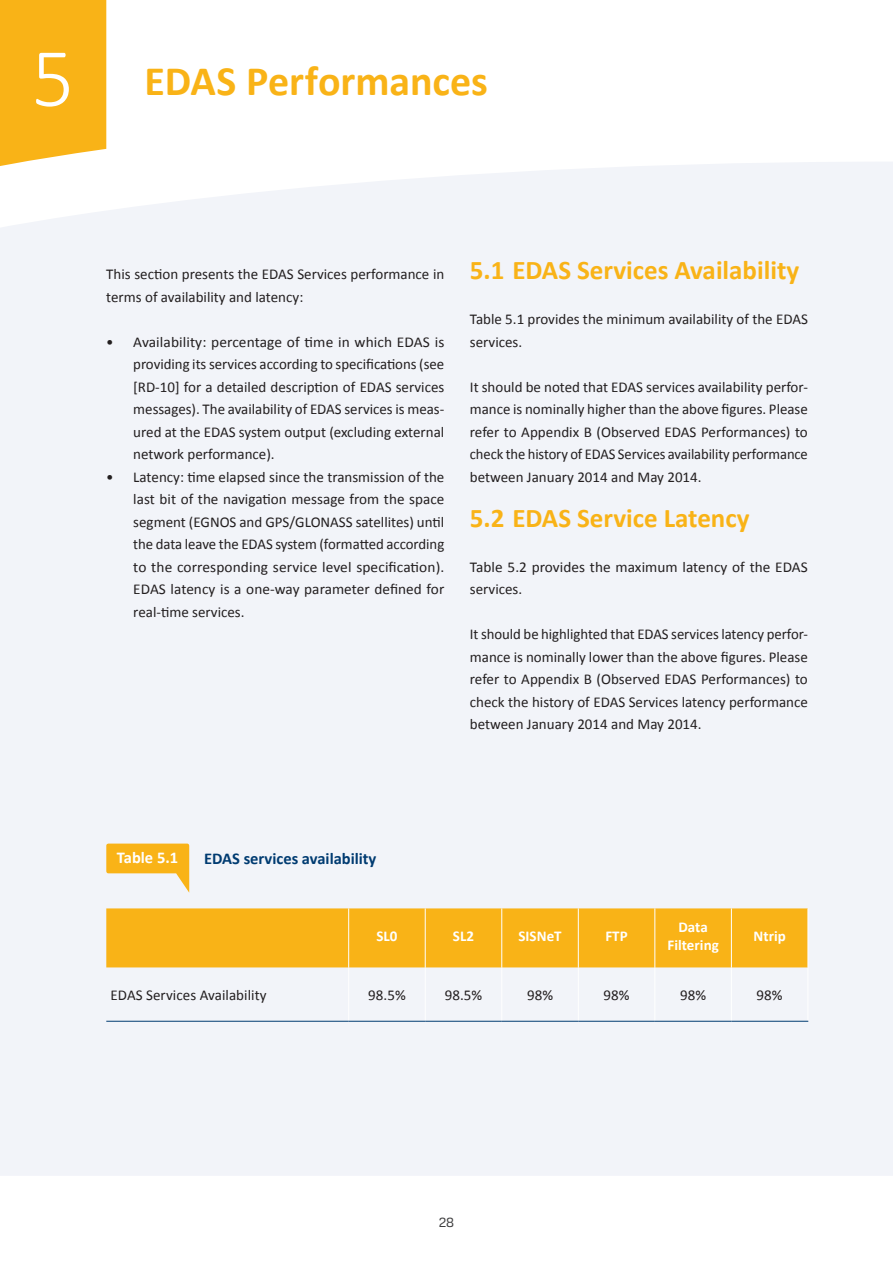
<style>
.page{position:relative;width:893px;height:1263px;background:#fff}
.page>*{position:absolute;margin:0;border:0;box-sizing:border-box;transform-origin:0 0}
.t1{font:700 42px "Calibri";color:#f9b317}
.t2{font:700 27px "Calibri";color:#f9b317}
.t3{font:700 16.5px "Calibri";color:#003b71}
.t4{font:700 16.5px "Calibri";color:#fff}
.t5{font:15px/22.5px "Calibri";color:#231f20;text-align:justify}
.t6{font:700 15px/18px "Calibri";letter-spacing:.005em;color:#fff;text-align:center}
.t7{font:14.25px "Breuer Text";color:#3e3e3f}
.s1{font-weight:300;font-size:84px;color:#fff}
</style>
<div class="page">
<div style="left:0;top:162px;width:893px;height:1014px;background:#f2f4f9"></div>
<svg style="left:0;top:0;width:106px;height:170px;background:#f9b828"></svg>
<div style="left:106px;top:908px;width:701px;height:59px;background:#f9b317"></div>
<hr style="left:348px;top:908px;width:1px;height:59px;background:#fff">
<hr style="left:425px;top:908px;width:1px;height:59px;background:#fff">
<hr style="left:501px;top:908px;width:1px;height:59px;background:#fff">
<hr style="left:578px;top:908px;width:1px;height:59px;background:#fff">
<hr style="left:654px;top:908px;width:1px;height:59px;background:#fff">
<hr style="left:731px;top:908px;width:1px;height:59px;background:#fff">
<hr style="left:807px;top:908px;width:1px;height:59px;background:#fff">
<hr style="left:348px;top:967px;width:1px;height:54px;background:#fff">
<hr style="left:425px;top:967px;width:1px;height:54px;background:#fff">
<hr style="left:501px;top:967px;width:1px;height:54px;background:#fff">
<hr style="left:578px;top:967px;width:1px;height:54px;background:#fff">
<hr style="left:654px;top:967px;width:1px;height:54px;background:#fff">
<hr style="left:731px;top:967px;width:1px;height:54px;background:#fff">
<hr style="left:807px;top:967px;width:1px;height:54px;background:#fff">
<hr style="left:106px;top:1021px;width:243px;height:1px;background:#003b71">
<hr style="left:349px;top:1021px;width:76px;height:1px;background:#003b71">
<hr style="left:425px;top:1021px;width:77px;height:1px;background:#003b71">
<hr style="left:502px;top:1021px;width:76px;height:1px;background:#003b71">
<hr style="left:578px;top:1021px;width:77px;height:1px;background:#003b71">
<hr style="left:655px;top:1021px;width:76px;height:1px;background:#003b71">
<hr style="left:731px;top:1021px;width:77px;height:1px;background:#003b71">
<svg style="left:106px;top:843px;width:83px;height:50px"></svg>
<h1 class="t1" style="left:32px;top:54px;width:458px"><span class="s1">5</span> EDAS Performances</h1>
<p class="t5" style="left:106px;top:263px;width:340px">This section presents the EDAS Services performance in terms of availability and latency:</p>
<p class="t5" style="left:133px;top:330px;width:313px;text-indent:-27px">• Availability: percentage of time in which EDAS is providing its services according to specifications (see [RD-10] for a detailed description of EDAS services messages). The availability of EDAS services is meas&shy;ured at the EDAS system output (excluding external network performance).</p>
<p class="t5" style="left:133px;top:465px;width:313px;text-indent:-27px">• Latency: time elapsed since the transmission of the last bit of the navigation message from the space segment (EGNOS and GPS/GLONASS satellites) until the data leave the EDAS system (formatted according to the corresponding service level specification).<br>EDAS latency is a one-way parameter defined for real-time services.</p>
<h2 class="t2" style="left:470px;top:253px;width:331px">5.1 EDAS Services Availability</h2>
<p class="t5" style="left:470px;top:308px;width:340px">Table 5.1 provides the minimum availability of the EDAS services.</p>
<p class="t5" style="left:470px;top:375px;width:340px">It should be noted that EDAS services availability perfor&shy;mance is nominally higher than the above figures. Please refer to Appendix B (Observed EDAS Performances) to check the history of EDAS Services availability performance between January 2014 and May 2014.</p>
<h2 class="t2" style="left:470px;top:500px;width:281px">5.2 EDAS Service Latency</h2>
<p class="t5" style="left:470px;top:555px;width:339px">Table 5.2 provides the maximum latency of the EDAS services.</p>
<p class="t5" style="left:470px;top:623px;width:340px">It should be highlighted that EDAS services latency perfor&shy;mance is nominally lower than the above figures. Please refer to Appendix B (Observed EDAS Performances) to check the history of EDAS Services latency performance between January 2014 and May 2014.</p>
<p class="t4" style="left:117px;top:847px;width:63px">Table 5.1</p>
<p class="t3" style="left:204px;top:848px;width:174px">EDAS services availability</p>
<p class="t6" style="left:376px;top:927px;width:23px">SL0</p>
<p class="t6" style="left:453px;top:927px;width:23px">SL2</p>
<p class="t6" style="left:518px;top:927px;width:45px">SISNeT</p>
<p class="t6" style="left:605px;top:927px;width:24px">FTP</p>
<p class="t6" style="left:667px;top:918px;width:53px">Data<br>Filtering</p>
<p class="t6" style="left:753px;top:927px;width:34px">Ntrip</p>
<p class="t5" style="left:111px;top:984px;width:157px">EDAS Services Availability</p>
<p class="t5" style="left:368px;top:984px;width:39px">98.5%</p>
<p class="t5" style="left:445px;top:984px;width:39px">98.5%</p>
<p class="t5" style="left:527px;top:984px;width:28px">98%</p>
<p class="t5" style="left:604px;top:984px;width:28px">98%</p>
<p class="t5" style="left:680px;top:984px;width:28px">98%</p>
<p class="t5" style="left:757px;top:984px;width:28px">98%</p>
<p class="t7" style="left:439px;top:1214px;width:17px">28</p>
</div>
